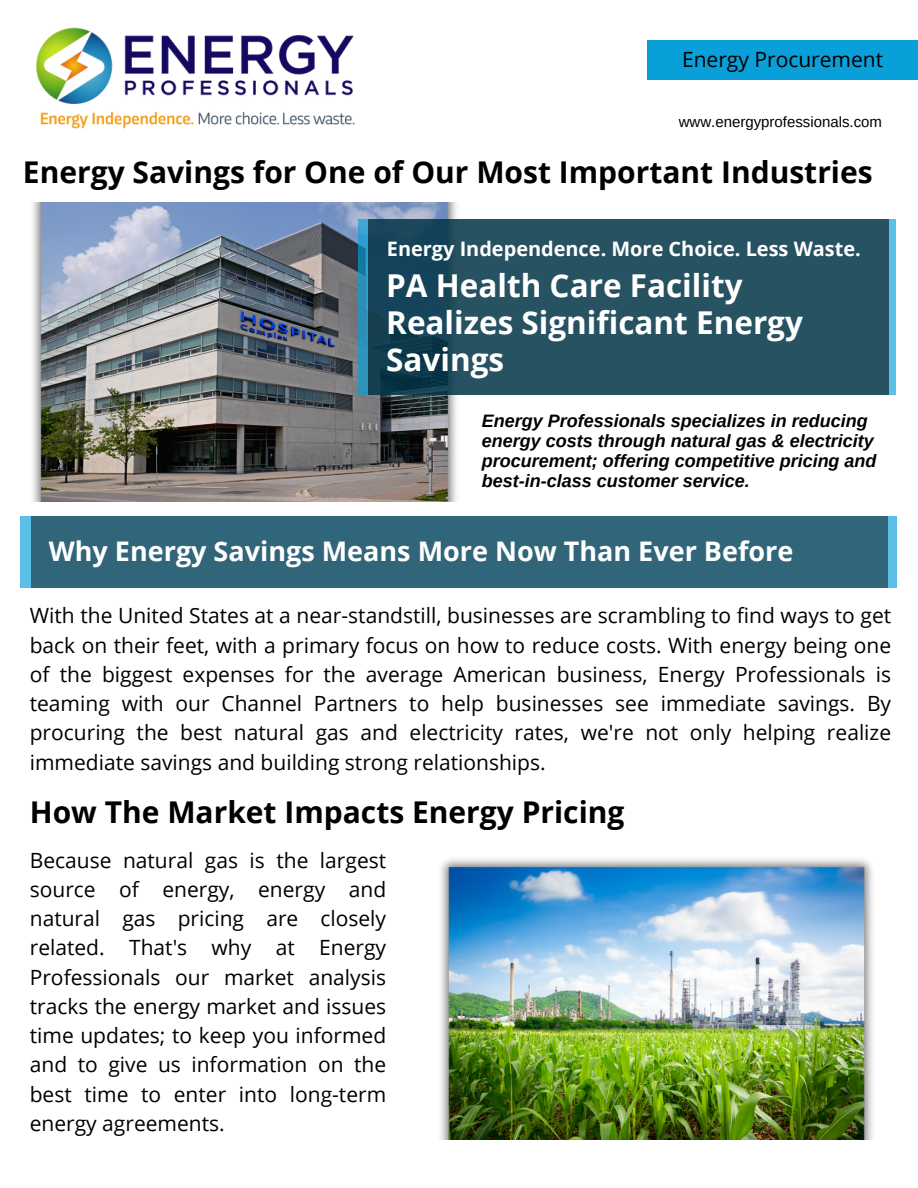
<style>
.page{position:relative;width:918px;height:1188px;background:#fff}
.page>*{position:absolute;margin:0;border:0;box-sizing:border-box;transform-origin:0 0}
.t1{font:700 31.5px/37.2px "Open Sans";color:#fff}
.t2{font:700 30px "Open Sans";color:#000}
.t3{font:700 27px "Open Sans";color:#fff}
.t4{font:21px/29.2px "Open Sans";color:#000;text-align:justify}
.t5{font:700 19.95px "Open Sans";color:#fff}
.t6{font:italic 700 18px/20.2px "Arimo";color:#000}
.t7{font:15px "Arimo";color:#000}
</style>
<div class="page">
<img style="left:36px;top:27px;width:319px;height:102px">
<img style="left:32px;top:203px;width:425px;height:299px">
<svg style="left:358px;top:219px;width:538px;height:176px;background:#3e9fc6"></svg>
<svg style="left:368px;top:219px;width:520px;height:176px;background:#234f5f"></svg>
<div style="left:20px;top:516px;width:876px;height:71px;background:#5cbfe5"></div>
<div style="left:31px;top:516px;width:857px;height:71px;background:#31657a"></div>
<div style="left:648px;top:41px;width:270px;height:39px;background:#099fd8"></div>
<img style="left:440px;top:859px;width:433px;height:280px">
<h1 class="t4" style="left:682px;top:44px;width:203px">Energy Procurement</h1>
<h2 class="t7" style="left:679px;top:113px;width:205px">www.energyprofessionals.com</h2>
<p class="t2" style="left:23px;top:151px;width:851px">Energy Savings for One of Our Most Important Industries</p>
<h1 class="t5" style="left:387px;top:235px;width:476px">Energy Independence. More Choice. Less Waste.</h1>
<h3 class="t1" style="left:386px;top:266px;width:418px">PA Health Care Facility<br>Realizes Significant Energy<br>Savings</h3>
<h5 class="t6" style="left:482px;top:410px;width:396px">Energy Professionals specializes in reducing energy costs through natural gas &amp; electricity procurement; offering competitive pricing and best-in-class customer service.</h5>
<h4 class="t3" style="left:49px;top:532px;width:746px">Why Energy Savings Means More Now Than Ever Before</h4>
<p class="t4" style="left:30px;top:601px;width:863px">With the United States at a near-standstill, businesses are scrambling to find ways to get back on their feet, with a primary focus on how to reduce costs. With energy being one of the biggest expenses for the average American business, Energy Professionals is teaming with our Channel Partners to help businesses see immediate savings. By procuring the best natural gas and electricity rates, we're not only helping realize immediate savings and building strong relationships.</p>
<h4 class="t2" style="left:30px;top:791px;width:596px">How The Market Impacts Energy Pricing</h4>
<p class="t4" style="left:30px;top:845px;width:358px">Because natural gas is the largest source of energy, energy and natural gas pricing are closely related. That's why at Energy Professionals our market analysis tracks the energy market and issues time updates; to keep you informed and to give us information on the best time to enter into long-term energy agreements.</p>
</div>
